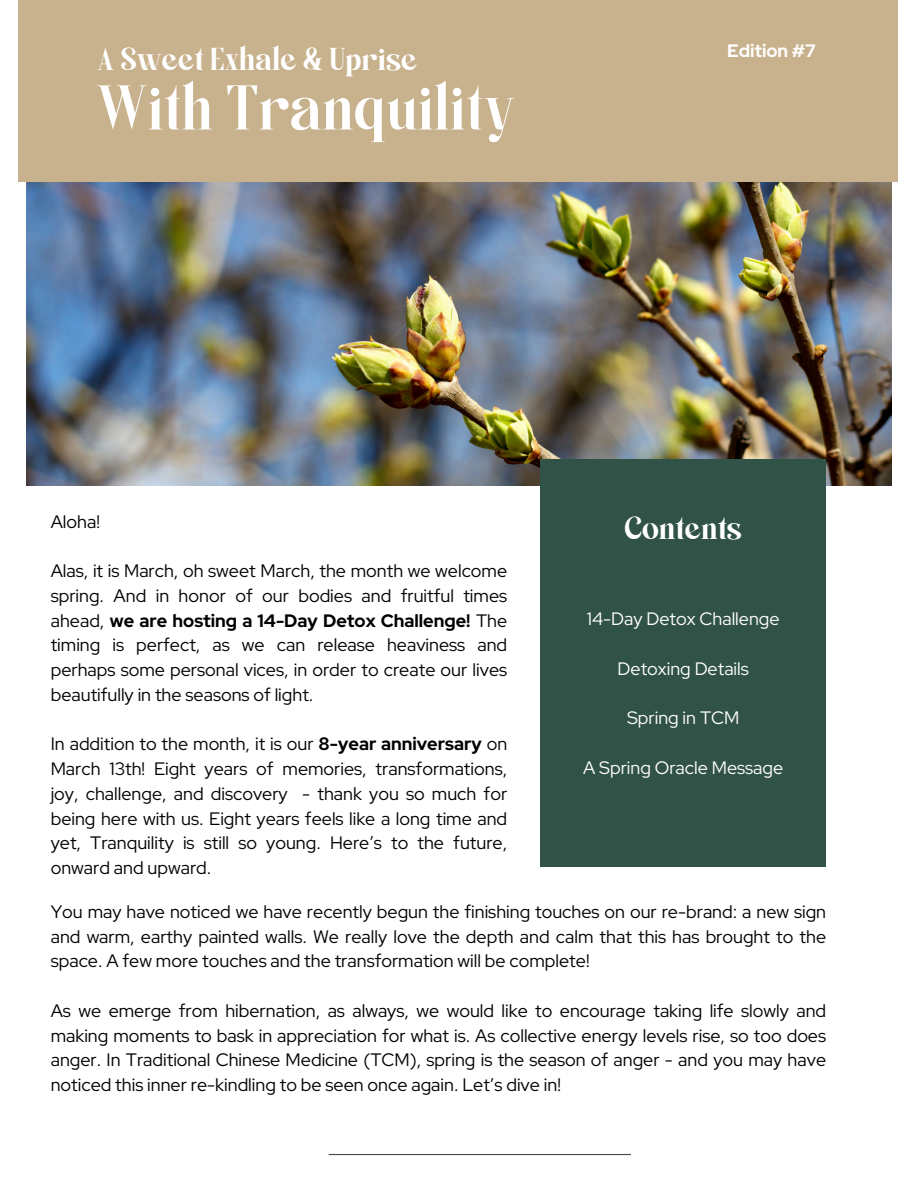
<style>
.page{position:relative;width:918px;height:1188px;background:#fff}
.page>*{position:absolute;margin:0;border:0;box-sizing:border-box;transform-origin:0 0}
.t1{font:63px "Boiling";color:#fff}
.t2{font:31.5px "Boiling";color:#fff}
.t3{font:18px/24.8px "Red Hat Display";color:#000;text-align:justify}
.t4{font:18px "Red Hat Display";color:#fff}
.t5{font:700 18px "Red Hat Display";color:#fff}
.s1{font-weight:700}
</style>
<div class="page">
<img style="left:26px;top:181px;width:865px;height:305px">
<div style="left:18px;top:0;width:880px;height:181px;background:#c8b28e"></div>
<div style="left:540px;top:459px;width:286px;height:407px;background:#315247"></div>
<hr style="left:329px;top:1154px;width:302px;height:1px;background:#3e4e40">
<p class="t2" style="left:97px;top:45px;width:322px">A Sweet Exhale &amp; Uprise</p>
<h3 class="t1" style="left:96px;top:79px;width:421px">With Tranquility</h3>
<p class="t5" style="left:727px;top:38px;width:90px">Edition #7</p>
<h2 class="t3" style="left:51px;top:509px;width:51px">Aloha!</h2>
<p class="t3" style="left:51px;top:558px;width:458px">Alas, it is March, oh sweet March, the month we welcome spring. And in honor of our bodies and fruitful times ahead, <span class="s1">we are hosting a 14-Day Detox Challenge!</span> The timing is perfect, as we can release heaviness and perhaps some personal vices, in order to create our lives beautifully in the seasons of light.</p>
<p class="t3" style="left:51px;top:732px;width:458px">In addition to the month, it is our <span class="s1">8-year anniversary</span> on March 13th! Eight years of memories, transformations, joy, challenge, and discovery - thank you so much for being here with us. Eight years feels like a long time and yet, Tranquility is still so young. Here’s to the future, onward and upward.</p>
<p class="t2" style="left:624px;top:514px;width:119px">Contents</p>
<h2 class="t4" style="left:587px;top:607px;width:194px">14-Day Detox Challenge</h2>
<h1 class="t4" style="left:618px;top:656px;width:133px">Detoxing Details</h1>
<p class="t4" style="left:627px;top:706px;width:114px">Spring in TCM</p>
<p class="t4" style="left:583px;top:755px;width:202px">A Spring Oracle Message</p>
<p class="t3" style="left:51px;top:899px;width:777px">You may have noticed we have recently begun the finishing touches on our re-brand: a new sign and warm, earthy painted walls. We really love the depth and calm that this has brought to the space. A few more touches and the transformation will be complete!</p>
<p class="t3" style="left:51px;top:998px;width:777px">As we emerge from hibernation, as always, we would like to encourage taking life slowly and making moments to bask in appreciation for what is. As collective energy levels rise, so too does anger. In Traditional Chinese Medicine (TCM), spring is the season of anger - and you may have noticed this inner re-kindling to be seen once again. Let’s dive in!</p>
</div>
